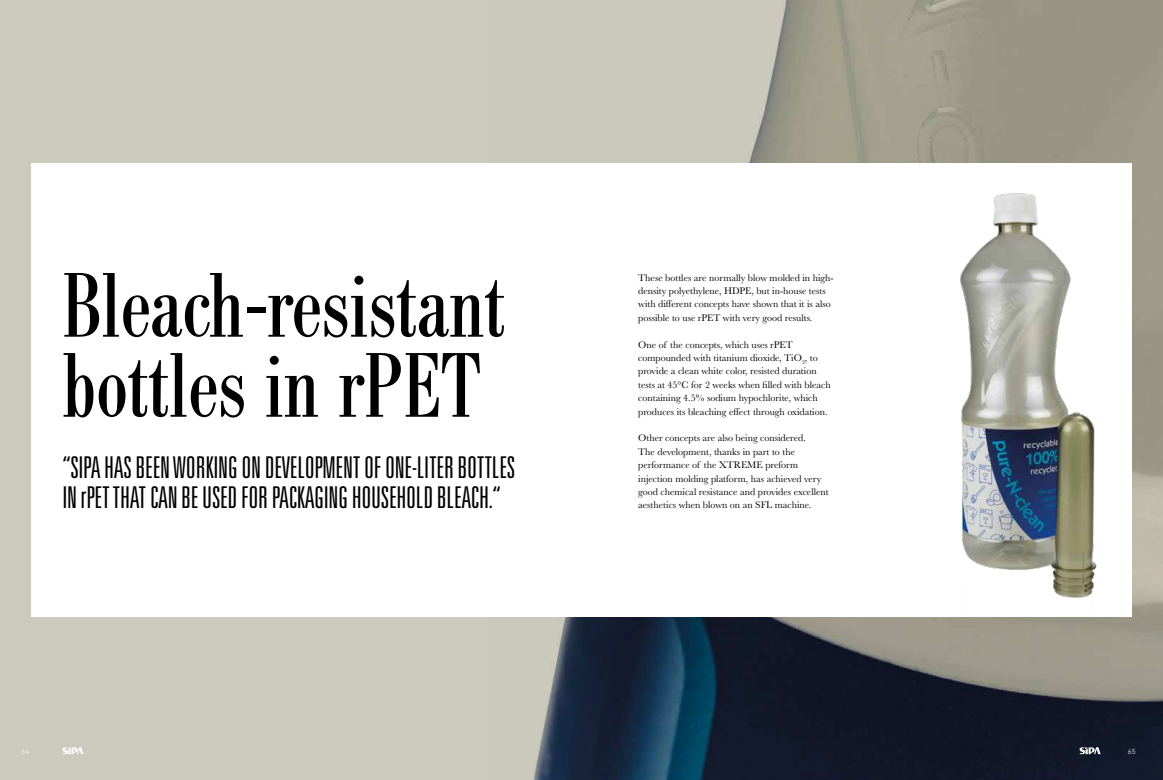
<style>
.page{position:relative;width:1163px;height:780px;background:#fff}
.page>*{position:absolute;margin:0;border:0;box-sizing:border-box;transform-origin:0 0}
.t1{font:condensed 90px/80px "Bodoni BE";color:#000}
.t2{font:300 ultra-condensed 30px/30px "Univers";letter-spacing:-.01em;color:#000}
.t3{font:10px/13.4px "Baskerville";color:#000}
.t4{font:300 7.5px "DIN Next LT Pro";color:#fff}
</style>
<div class="page">
<div style="left:0;top:0;width:1162px;height:780px;background:#cccabd"></div>
<img style="left:533px;top:0;width:629px;height:780px">
<div style="left:31px;top:163px;width:1100px;height:454px;background:#fff"></div>
<img style="left:960px;top:193px;width:137px;height:423px">
<svg style="left:62px;top:747px;width:21px;height:7px"></svg>
<svg style="left:1078px;top:746px;width:22px;height:8px"></svg>
<p class="t1" style="left:62px;top:269px;width:444px">Bleach-resistant bottles in rPET</p>
<p class="t2" style="left:62px;top:452px;width:454px">“SIPA HAS BEEN WORKING ON DEVELOPMENT OF ONE-LITER BOTTLES<br>IN rPET THAT CAN BE USED FOR PACKAGING HOUSEHOLD BLEACH.“</p>
<p class="t3" style="left:638px;top:271px;width:197px">These bottles are normally blow molded in high&shy;density polyethylene, HDPE, but in-house tests with different concepts have shown that it is also possible to use rPET with very good results.</p>
<p class="t3" style="left:638px;top:338px;width:194px">One of the concepts, which uses rPET compounded with titanium dioxide, TiO<sub>2</sub>, to provide a clean white color, resisted duration tests at 45°C for 2 weeks when filled with bleach containing 4.5% sodium hypochlorite, which produces its bleaching effect through oxidation.</p>
<p class="t3" style="left:638px;top:431px;width:169px">Other concepts are also being considered.</p>
<p class="t3" style="left:638px;top:445px;width:192px">The development, thanks in part to the performance of the XTREME preform injection molding platform, has achieved very good chemical resistance and provides excellent aesthetics when blown on an SFL machine.</p>
<p class="t4" style="left:22px;top:747px;width:9px">64</p>
<p class="t4" style="left:1127px;top:747px;width:9px">65</p>
</div>
